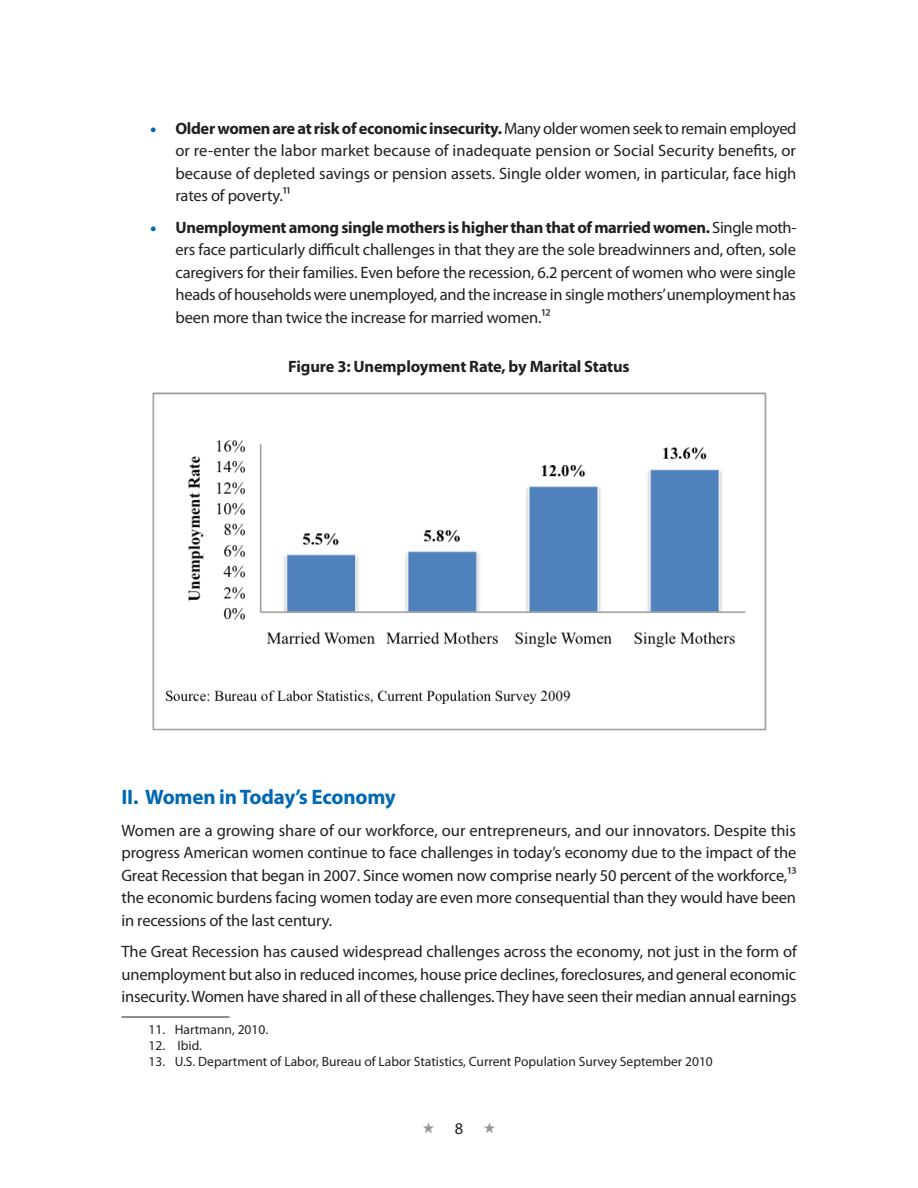
<style>
.page{position:relative;width:918px;height:1188px;background:#fff}
.page>*{position:absolute;margin:0;border:0;box-sizing:border-box;transform-origin:0 0}
.t1{font:700 21px "Myriad Pro";letter-spacing:-.01em;color:#0168b3}
.t2{font:16.5px/22.5px "Myriad Pro";letter-spacing:-.01em;color:#231f20;text-align:justify}
.t3{font:700 16.5px "Myriad Pro";letter-spacing:-.01em;color:#231f20}
.t4{font:13.5px "Myriad Pro";color:#231f20}
.s1{font-family:"Bell Centennial Std Sub Capt";color:#0168b3}
.s2{font-weight:700}
.s3{color:#939598}
</style>
<div class="page">
<hr style="left:122px;top:1017px;width:108px;height:1px;background:#231f20">
<img style="left:153px;top:392px;width:613px;height:338px">
<p class="t2" style="left:176px;top:117px;width:623px;text-indent:-27px"><span class="s1">•</span> <span class="s2">Older women are at risk of economic insecurity.</span> Many older women seek to remain employed or re-enter the labor market because of inadequate pension or Social Security benefits, or because of depleted savings or pension assets. Single older women, in particular, face high rates of poverty.11</p>
<p class="t2" style="left:176px;top:216px;width:622px;text-indent:-27px"><span class="s1">•</span> <span class="s2">Unemployment among single mothers is higher than that of married women.</span> Single moth&shy;ers face particularly difficult challenges in that they are the sole breadwinners and, often, sole caregivers for their families. Even before the recession, 6.2 percent of women who were single heads of households were unemployed, and the increase in single mothers’ unemployment has been more than twice the increase for married women.12</p>
<p class="t3" style="left:288px;top:358px;width:343px">Figure 3: Unemployment Rate, by Marital Status</p>
<p class="t1" style="left:122px;top:786px;width:276px">II. Women in Today’s Economy</p>
<p class="t2" style="left:122px;top:819px;width:677px">Women are a growing share of our workforce, our entrepreneurs, and our innovators. Despite this progress American women continue to face challenges in today’s economy due to the impact of the Great Recession that began in 2007. Since women now comprise nearly 50 percent of the workforce,13 the economic burdens facing women today are even more consequential than they would have been in recessions of the last century.</p>
<p class="t2" style="left:122px;top:941px;width:677px">The Great Recession has caused widespread challenges across the economy, not just in the form of unemployment but also in reduced incomes, house price declines, foreclosures, and general economic insecurity. Women have shared in all of these challenges. They have seen their median annual earnings</p>
<p class="t4" style="left:148px;top:1022px;width:121px">11. Hartmann, 2010.</p>
<p class="t4" style="left:148px;top:1038px;width:55px">12. Ibid.</p>
<p class="t4" style="left:148px;top:1055px;width:566px">13. U.S. Department of Labor, Bureau of Labor Statistics, Current Population Survey September 2010</p>
<p class="t2" style="left:422px;top:1117px;width:75px"><span class="s3">★</span>8<span class="s3">★</span></p>
</div>
